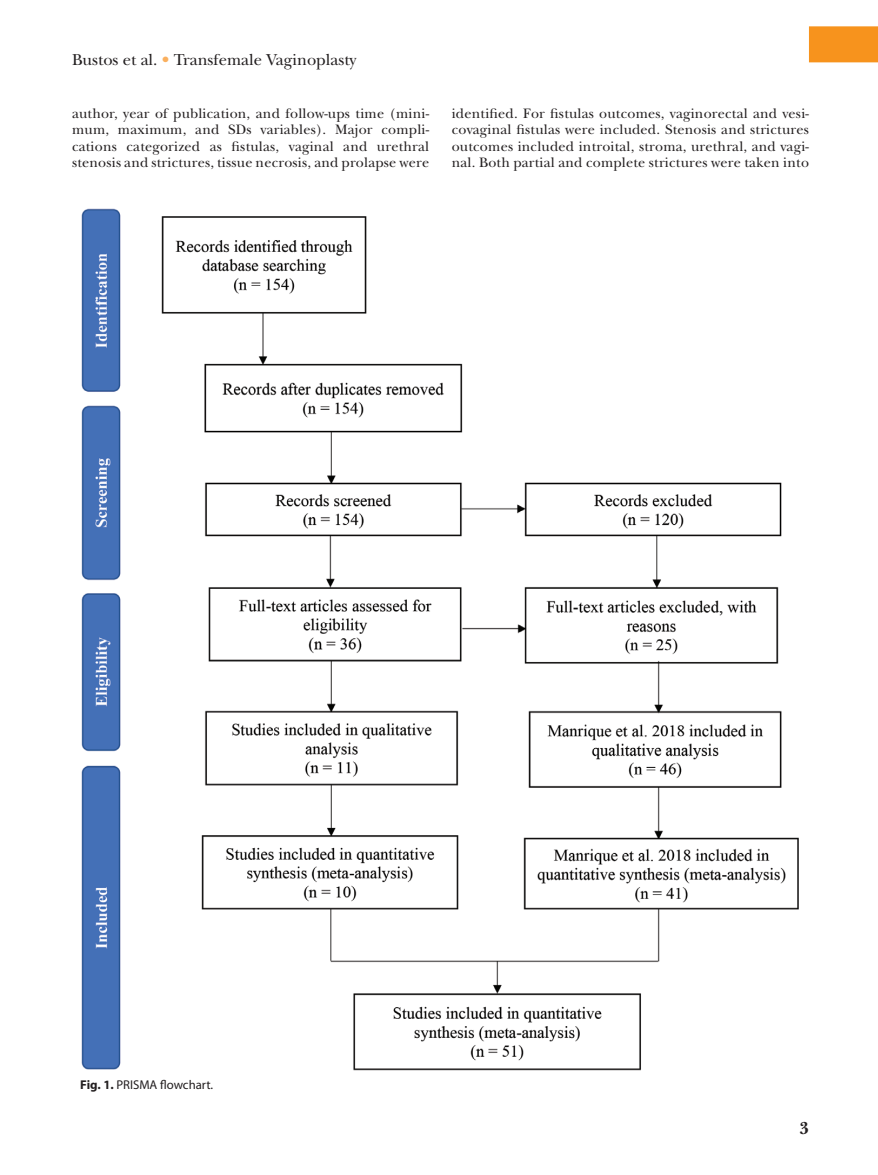
<style>
.page{position:relative;width:878px;height:1175px;background:#fff}
.page>*{position:absolute;margin:0;border:0;box-sizing:border-box;transform-origin:0 0}
.t1{font:700 18px "New Baskerville Std";color:#231f20}
.t2{font:16.5px "New Baskerville Std";color:#231f20}
.t3{font:14.25px/16.5px "New Baskerville Std";letter-spacing:.015em;color:#231f20;text-align:justify}
.t4{font:12.75px "Myriad Pro";color:#231f20}
.s1{color:#fab05f}
.s2{font-weight:700}
</style>
<div class="page">
<div style="left:808px;top:26px;width:70px;height:36px;background:#f7931d"></div>
<img style="left:81px;top:208px;width:718px;height:863px">
<p class="t2" style="left:72px;top:50px;width:286px">Bustos et al. <span class="s1">•</span> Transfemale Vaginoplasty</p>
<p class="t3" style="left:72px;top:105px;width:359px">author, year of publication, and follow-ups time (mini&shy;mum, maximum, and SDs variables). Major compli&shy;cations categorized as fistulas, vaginal and urethral stenosis and strictures, tissue necrosis, and prolapse were</p>
<p class="t3" style="left:452px;top:105px;width:359px">identified. For fistulas outcomes, vaginorectal and vesi&shy;covaginal fistulas were included. Stenosis and strictures outcomes included introital, stroma, urethral, and vagi&shy;nal. Both partial and complete strictures were taken into</p>
<p class="t4" style="left:80px;top:1076px;width:134px"><span class="s2">Fig. 1.</span> PRISMA flowchart.</p>
<p class="t1" style="left:799px;top:1118px;width:11px">3</p>
</div>
